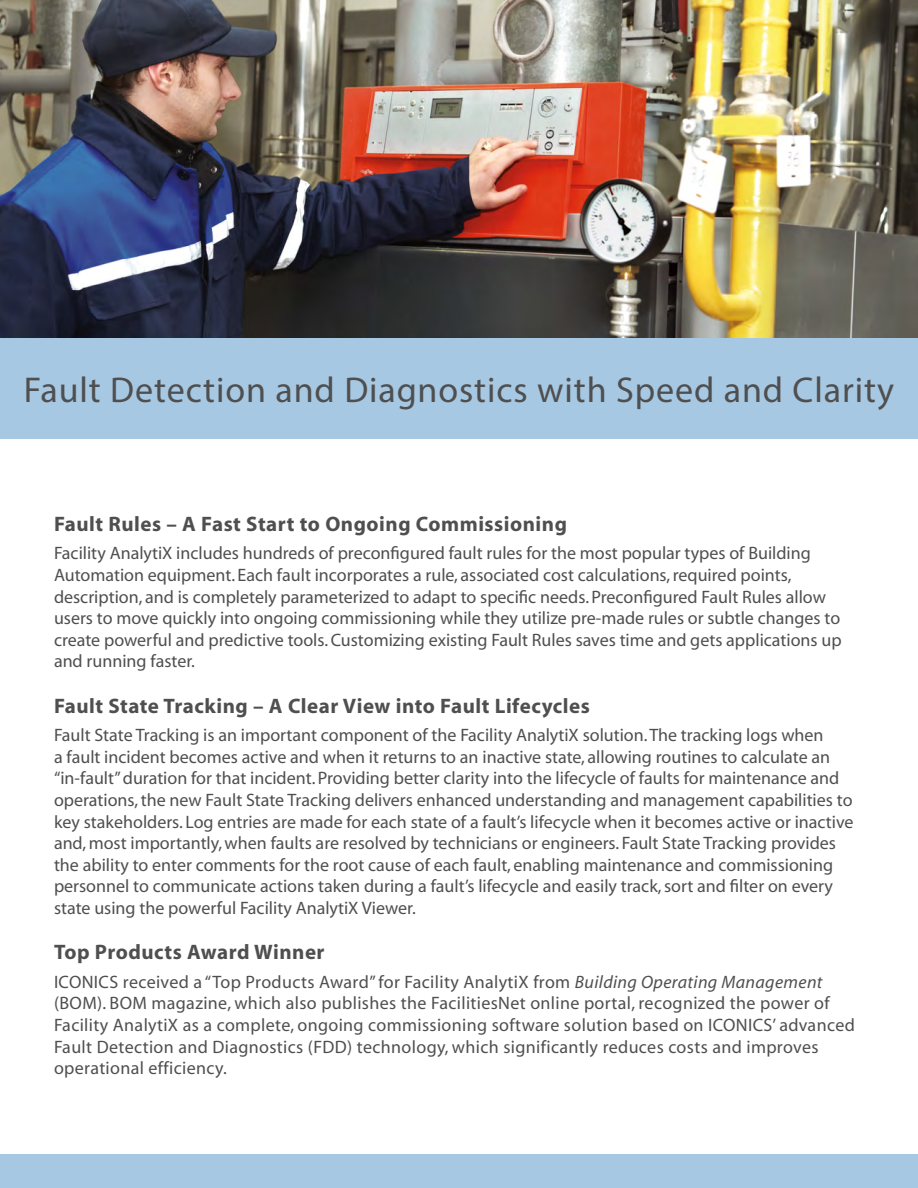
<style>
.page{position:relative;width:918px;height:1188px;background:#fff}
.page>*{position:absolute;margin:0;border:0;box-sizing:border-box;transform-origin:0 0}
.t1{font:36px "Myriad Pro";letter-spacing:.025em;color:#4f4f50}
.t2{font:700 21px "Myriad";letter-spacing:.025em;color:#4f4f50}
.t3{font:18px/21.6px "Myriad";color:#4f4f50}
.t4{font:18px/21.6px "Myriad";letter-spacing:.02em;color:#4f4f50}
.s1{font-style:italic}
</style>
<div class="page">
<div style="left:0;top:338px;width:918px;height:101px;background:#a7c8e2"></div>
<img style="left:0;top:0;width:918px;height:337px">
<div style="left:0;top:1154px;width:918px;height:34px;background:#a7c8e2"></div>
<h1 class="t1" style="left:24px;top:367px;width:872px">Fault Detection and Diagnostics with Speed and Clarity</h1>
<p class="t2" style="left:54px;top:513px;width:515px">Fault Rules – A Fast Start to Ongoing Commissioning</p>
<p class="t3" style="left:54px;top:543px;width:789px">Facility AnalytiX includes hundreds of preconfigured fault rules for the most popular types of Building Automation equipment. Each fault incorporates a rule, associated cost calculations, required points, description, and is completely parameterized to adapt to specific needs. Preconfigured Fault Rules allow users to move quickly into ongoing commissioning while they utilize pre-made rules or subtle changes to create powerful and predictive tools. Customizing existing Fault Rules saves time and gets applications up and running faster.</p>
<p class="t2" style="left:54px;top:695px;width:537px">Fault State Tracking – A Clear View into Fault Lifecycles</p>
<p class="t3" style="left:54px;top:725px;width:801px">Fault State Tracking is an important component of the Facility AnalytiX solution. The tracking logs when<br>a fault incident becomes active and when it returns to an inactive state, allowing routines to calculate an “in-fault” duration for that incident. Providing better clarity into the lifecycle of faults for maintenance and operations, the new Fault State Tracking delivers enhanced understanding and management capabilities to key stakeholders. Log entries are made for each state of a fault’s lifecycle when it becomes active or inactive and, most importantly, when faults are resolved by technicians or engineers. Fault State Tracking provides the ability to enter comments for the root cause of each fault, enabling maintenance and commissioning personnel to communicate actions taken during a fault’s lifecycle and easily track, sort and filter on every state using the powerful Facility AnalytiX Viewer.</p>
<p class="t2" style="left:54px;top:942px;width:272px">Top Products Award Winner</p>
<p class="t4" style="left:54px;top:972px;width:802px">ICONICS received a “Top Products Award” for Facility AnalytiX from <span class="s1">Building Operating Management </span>(BOM). BOM magazine, which also publishes the FacilitiesNet online portal, recognized the power of Facility AnalytiX as a complete, ongoing commissioning software solution based on ICONICS’ advanced Fault Detection and Diagnostics (FDD) technology, which significantly reduces costs and improves operational efficiency.</p>
</div>
